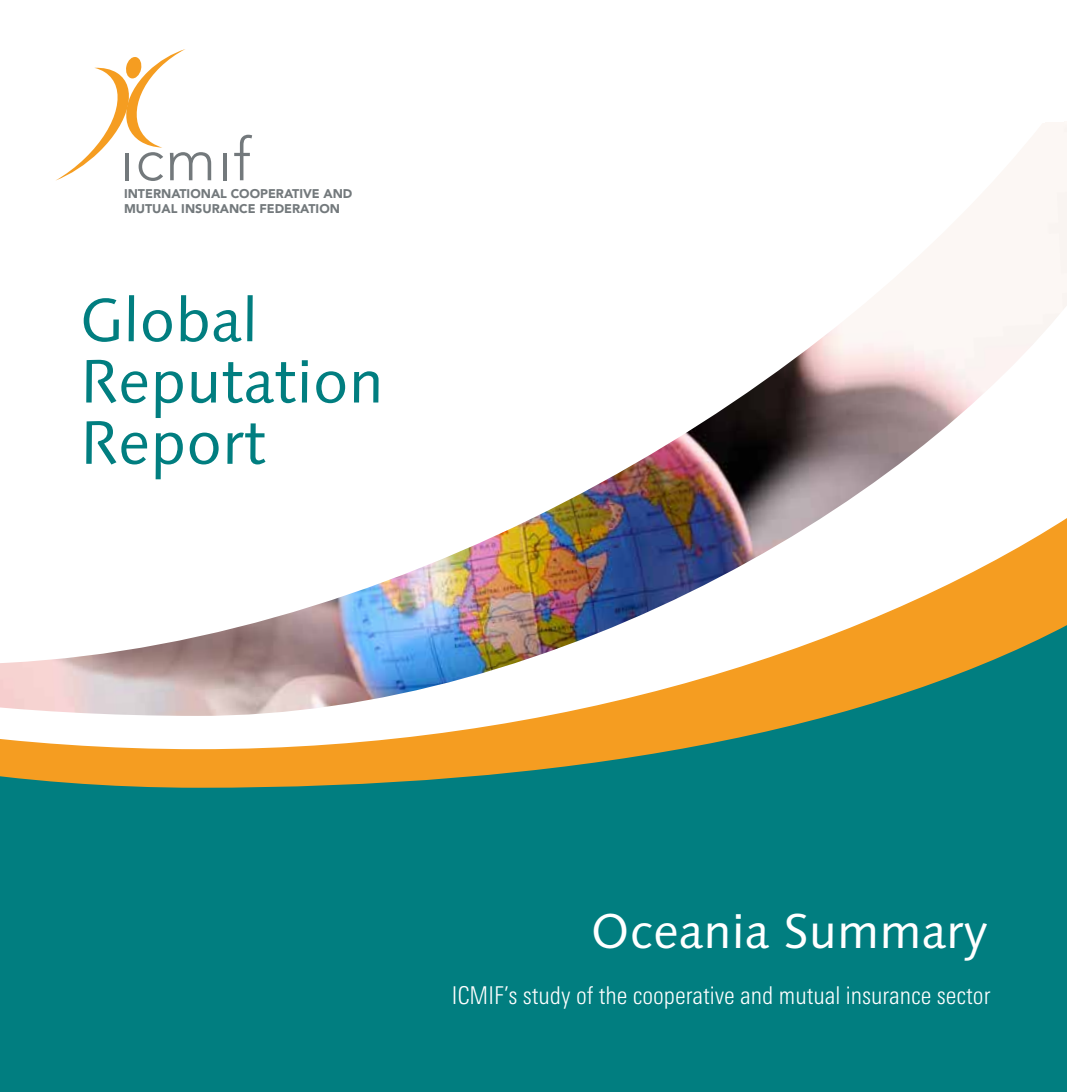
<style>
.page{position:relative;width:1067px;height:1092px;background:#fff}
.page>*{position:absolute;margin:0;border:0;box-sizing:border-box;transform-origin:0 0}
.t1{font:61.25px/61.2px "Linotype Syntax";color:#017e80}
.t2{font:49px "Linotype Syntax";color:#fff}
.t3{font:300 condensed 24.5px "Linotype Univers";color:#fff}
.t4{font:21px "Linotype Syntax";color:#fff}
.t5{font:900 12.6px/15px "Avenir";color:#73797c}
</style>
<div class="page">
<svg style="left:55px;top:49px;width:156px;height:132px"></svg>
<hr style="left:223px;top:153px;width:3px;height:27px;background:#73797c">
<svg style="left:234px;top:135px;width:18px;height:45px"></svg>
<div style="left:0;top:787px;width:1067px;height:304px;background:#017e80"></div>
<svg style="left:566px;top:273px;width:501px;height:228px"></svg>
<img style="left:0;top:501px;width:1067px;height:286px">
<p class="t5" style="left:124px;top:186px;width:230px">INTERNATIONAL COOPERATIVE AND<br>MUTUAL INSURANCE FEDERATION</p>
<h1 class="t1" style="left:79px;top:290px;width:306px">Global<br>Reputation<br>Report</h1>
<h2 class="t2" style="left:590px;top:902px;width:398px">Oceania Summary</h2>
<h3 class="t3" style="left:452px;top:981px;width:540px">ICMIF’s study of the cooperative and mutual insurance sector</h3>
<h3 class="t4" style="left:742px;top:992px;width:247px">COOPERATIVE INSURERS</h3>
</div>
